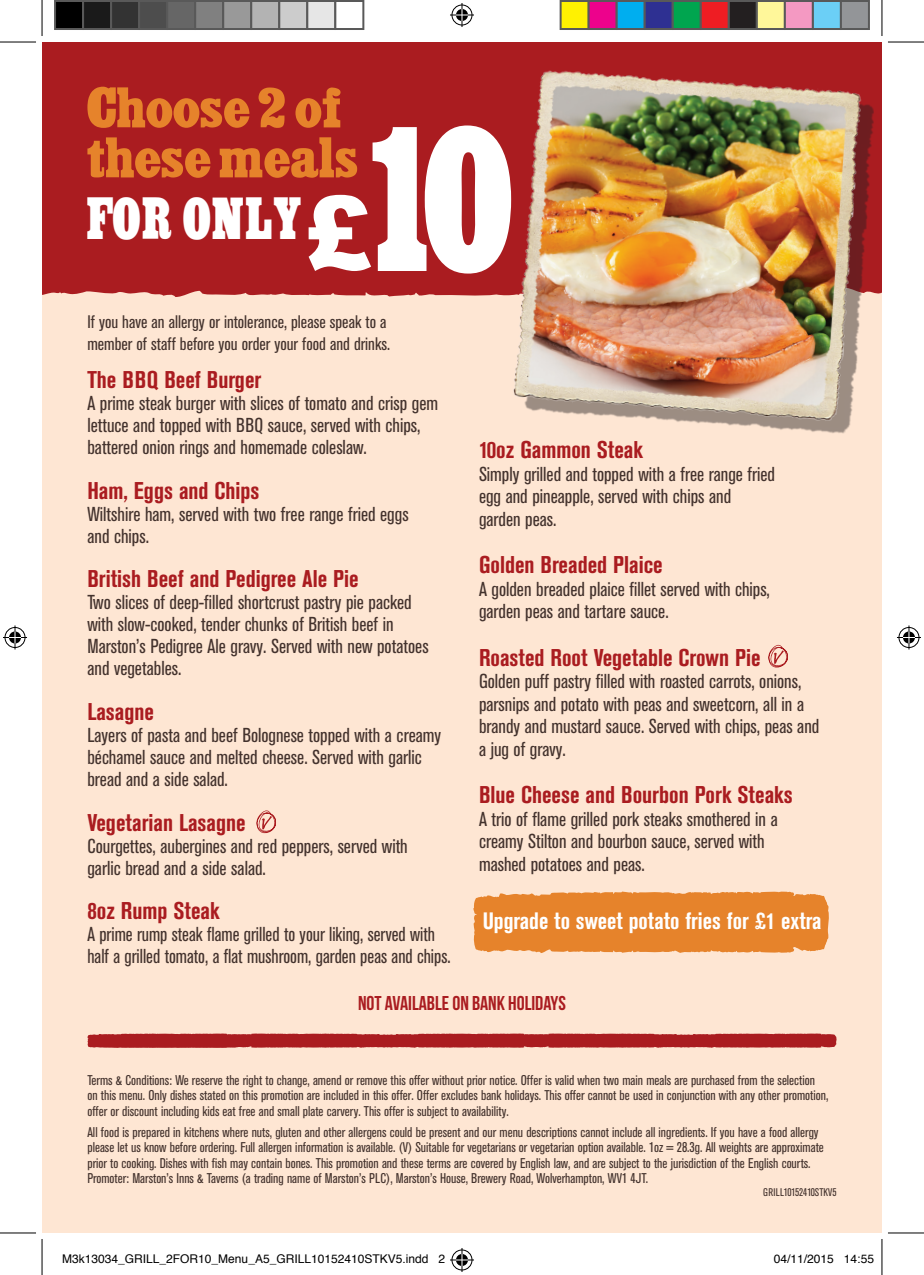
<style>
.page{position:relative;width:924px;height:1275px;background:#fff}
.page>*{position:absolute;margin:0;border:0;box-sizing:border-box;transform-origin:0 0}
.t1{font:159.6px "Cairo";color:#fff}
.t2{font:900 103px "Arial";color:#fff}
.t3{font:46px "Cairo";letter-spacing:.03em;color:#fff;scale:.92 1}
.No_Spacing{font:44.4px/50px "Cairo";color:#e6832b;scale:1.14 1}
.No_Spacing-2{font:700 condensed 24px "Akzidenz Grotesk BE";color:#aa1c20}
.No_Spacing-3{font:700 condensed 23.6px "Akzidenz Grotesk BE";color:#fff}
.No_Spacing-4{font:condensed 20px/22px "Akzidenz Grotesk BE";color:#43322d}
.No_Spacing-5{font:condensed 20px/22px "Akzidenz Grotesk BE";color:#43322d;scale:.96 1}
.No_Spacing-6{font:20px "Bebas Neue";color:#aa1c20}
.No_Spacing-7{font:condensed 18px/22px "Akzidenz Grotesk BE";color:#43322d}
.No_Spacing-8{font:condensed 14px/15.6px "Akzidenz Grotesk BE";color:#43322d}
.t4{font:12px "Helvetica";color:#000}
.No_Spacing-9{font:condensed 11px "Akzidenz Grotesk BE";color:#43322d}
</style>
<div class="page">
<div style="left:42px;top:42px;width:839px;height:1191px;background:#fee6d3"></div>
<div style="left:117px;top:80px;width:678px;height:195px;background:#aa1c20"></div>
<div style="left:189px;top:42px;width:545px;height:38px;background:#aa1c20"></div>
<div style="left:42px;top:42px;width:147px;height:149px;background:#aa1c20"></div>
<div style="left:734px;top:42px;width:147px;height:149px;background:#aa1c20"></div>
<svg style="left:42px;top:191px;width:839px;height:106px"></svg>
<svg style="left:87px;top:1033px;width:749px;height:15px"></svg>
<img style="left:496px;top:50px;width:373px;height:384px">
<svg style="left:473px;top:891px;width:356px;height:62px"></svg>
<svg style="left:256px;top:810px;width:20px;height:24px"></svg>
<svg style="left:768px;top:644px;width:20px;height:24px"></svg>
<hr style="left:0;top:42px;width:36px;height:1px;background:#000">
<hr style="left:887px;top:42px;width:36px;height:1px;background:#000">
<hr style="left:0;top:1232px;width:36px;height:1px;background:#000">
<hr style="left:887px;top:1232px;width:36px;height:1px;background:#000">
<hr style="left:42px;top:0;width:1px;height:36px;background:#000">
<hr style="left:42px;top:1239px;width:1px;height:36px;background:#000">
<hr style="left:881px;top:0;width:1px;height:36px;background:#000">
<hr style="left:881px;top:1239px;width:1px;height:36px;background:#000">
<svg style="left:450px;top:3px;width:24px;height:24px"></svg>
<svg style="left:3px;top:625px;width:24px;height:24px"></svg>
<svg style="left:897px;top:625px;width:23px;height:24px"></svg>
<div style="left:55px;top:1px;width:28px;height:28px;background:#000"></div>
<div style="left:54px;top:0;width:30px;height:30px;border:2px solid #595959"></div>
<div style="left:83px;top:1px;width:28px;height:28px;background:#1a1a1a"></div>
<div style="left:82px;top:0;width:30px;height:30px;border:2px solid #595959"></div>
<div style="left:111px;top:1px;width:28px;height:28px;background:#333"></div>
<div style="left:110px;top:0;width:30px;height:30px;border:2px solid #595959"></div>
<div style="left:139px;top:1px;width:28px;height:28px;background:#4d4d4d"></div>
<div style="left:138px;top:0;width:30px;height:30px;border:2px solid #595959"></div>
<div style="left:167px;top:1px;width:28px;height:28px;background:#666"></div>
<div style="left:166px;top:0;width:30px;height:30px;border:2px solid #595959"></div>
<div style="left:195px;top:1px;width:28px;height:28px;background:#808080"></div>
<div style="left:194px;top:0;width:30px;height:30px;border:2px solid #595959"></div>
<div style="left:223px;top:1px;width:28px;height:28px;background:#999"></div>
<div style="left:222px;top:0;width:30px;height:30px;border:2px solid #595959"></div>
<div style="left:251px;top:1px;width:28px;height:28px;background:#b3b3b3"></div>
<div style="left:250px;top:0;width:30px;height:30px;border:2px solid #595959"></div>
<div style="left:279px;top:1px;width:28px;height:28px;background:#ccc"></div>
<div style="left:278px;top:0;width:30px;height:30px;border:2px solid #595959"></div>
<div style="left:307px;top:1px;width:28px;height:28px;background:#e6e6e6"></div>
<div style="left:306px;top:0;width:30px;height:30px;border:2px solid #595959"></div>
<div style="left:334px;top:0;width:30px;height:30px;border:2px solid #595959"></div>
<div style="left:560px;top:1px;width:28px;height:28px;background:#fff101"></div>
<div style="left:559px;top:0;width:30px;height:30px;border:2px solid #595959"></div>
<div style="left:588px;top:1px;width:28px;height:28px;background:#ed028c"></div>
<div style="left:587px;top:0;width:30px;height:30px;border:2px solid #595959"></div>
<div style="left:616px;top:1px;width:28px;height:28px;background:#00aeef"></div>
<div style="left:615px;top:0;width:30px;height:30px;border:2px solid #595959"></div>
<div style="left:644px;top:1px;width:28px;height:28px;background:#2e3092"></div>
<div style="left:643px;top:0;width:30px;height:30px;border:2px solid #595959"></div>
<div style="left:672px;top:1px;width:28px;height:28px;background:#00a54f"></div>
<div style="left:671px;top:0;width:30px;height:30px;border:2px solid #595959"></div>
<div style="left:700px;top:1px;width:28px;height:28px;background:#ee1d23"></div>
<div style="left:699px;top:0;width:30px;height:30px;border:2px solid #595959"></div>
<div style="left:728px;top:1px;width:28px;height:28px;background:#231f20"></div>
<div style="left:727px;top:0;width:30px;height:30px;border:2px solid #595959"></div>
<div style="left:756px;top:1px;width:28px;height:28px;background:#fff79a"></div>
<div style="left:755px;top:0;width:30px;height:30px;border:2px solid #595959"></div>
<div style="left:784px;top:1px;width:28px;height:28px;background:#f499c2"></div>
<div style="left:783px;top:0;width:30px;height:30px;border:2px solid #595959"></div>
<div style="left:812px;top:1px;width:28px;height:28px;background:#6bcff6"></div>
<div style="left:811px;top:0;width:30px;height:30px;border:2px solid #595959"></div>
<div style="left:840px;top:1px;width:28px;height:28px;background:#939598"></div>
<div style="left:839px;top:0;width:30px;height:30px;border:2px solid #595959"></div>
<svg style="left:450px;top:1248px;width:24px;height:24px"></svg>
<p class="No_Spacing" style="left:87px;top:86px;width:240px">Choose 2 of these meals</p>
<p class="t1" style="left:372px;top:116px;width:144px">10</p>
<p class="t3" style="left:87px;top:194px;width:234px">FOR ONLY</p>
<p class="t2" style="left:303px;top:158px;width:70px">£</p>
<p class="No_Spacing-7" style="left:87px;top:311px;width:304px">If you have an allergy or intolerance, please speak to a member of staff before you order your food and drinks.</p>
<p class="No_Spacing-2" style="left:87px;top:366px;width:175px">The BBQ Beef Burger</p>
<p class="No_Spacing-4" style="left:87px;top:392px;width:352px">A prime steak burger with slices of tomato and crisp gem lettuce and topped with BBQ sauce, served with chips, battered onion rings and homemade coleslaw.</p>
<p class="No_Spacing-2" style="left:87px;top:476px;width:174px">Ham, Eggs and Chips</p>
<p class="No_Spacing-4" style="left:87px;top:503px;width:322px">Wiltshire ham, served with two free range fried eggs and chips.</p>
<p class="No_Spacing-2" style="left:87px;top:565px;width:273px">British Beef and Pedigree Ale Pie</p>
<p class="No_Spacing-4" style="left:87px;top:592px;width:342px">Two slices of deep-filled shortcrust pastry pie packed with slow-cooked, tender chunks of British beef in Marston’s Pedigree Ale gravy. Served with new potatoes and vegetables.</p>
<p class="No_Spacing-2" style="left:87px;top:698px;width:68px">Lasagne</p>
<p class="No_Spacing-4" style="left:87px;top:724px;width:355px">Layers of pasta and beef Bolognese topped with a creamy béchamel sauce and melted cheese. Served with garlic bread and a side salad.</p>
<p class="No_Spacing-2" style="left:87px;top:808px;width:160px">Vegetarian Lasagne</p>
<p class="No_Spacing-4" style="left:87px;top:835px;width:322px">Courgettes, aubergines and red peppers, served with garlic bread and a side salad.</p>
<p class="No_Spacing-2" style="left:87px;top:897px;width:134px">8oz Rump Steak</p>
<p class="No_Spacing-5" style="left:87px;top:924px;width:379px">A prime rump steak flame grilled to your liking, served with half a grilled tomato, a flat mushroom, garden peas and chips.</p>
<p class="No_Spacing-2" style="left:479px;top:436px;width:165px">10oz Gammon Steak</p>
<p class="No_Spacing-4" style="left:479px;top:463px;width:297px">Simply grilled and topped with a free range fried egg and pineapple, served with chips and garden peas.</p>
<p class="No_Spacing-2" style="left:479px;top:551px;width:185px">Golden Breaded Plaice</p>
<p class="No_Spacing-4" style="left:479px;top:578px;width:292px">A golden breaded plaice fillet served with chips, garden peas and tartare sauce.</p>
<p class="No_Spacing-2" style="left:479px;top:643px;width:283px">Roasted Root Vegetable Crown Pie</p>
<p class="No_Spacing-4" style="left:479px;top:670px;width:342px">Golden puff pastry filled with roasted carrots, onions, parsnips and potato with peas and sweetcorn, all in a brandy and mustard sauce. Served with chips, peas and a jug of gravy.</p>
<p class="No_Spacing-2" style="left:479px;top:781px;width:315px">Blue Cheese and Bourbon Pork Steaks</p>
<p class="No_Spacing-4" style="left:479px;top:808px;width:300px">A trio of flame grilled pork steaks smothered in a creamy Stilton and bourbon sauce, served with mashed potatoes and peas.</p>
<p class="No_Spacing-3" style="left:482px;top:907px;width:340px">Upgrade to sweet potato fries for £1 extra</p>
<p class="No_Spacing-6" style="left:358px;top:992px;width:209px">NOT AVAILABLE ON BANK HOLIDAYS</p>
<p class="No_Spacing-8" style="left:87px;top:1072px;width:742px">Terms &amp; Conditions: We reserve the right to change, amend or remove this offer without prior notice. Offer is valid when two main meals are purchased from the selection on this menu. Only dishes stated on this promotion are included in this offer. Offer excludes bank holidays. This offer cannot be used in conjunction with any other promotion, offer or discount including kids eat free and small plate carvery. This offer is subject to availability.</p>
<p class="No_Spacing-8" style="left:87px;top:1124px;width:737px">All food is prepared in kitchens where nuts, gluten and other allergens could be present and our menu descriptions cannot include all ingredients. If you have a food allergy please let us know before ordering. Full allergen information is available. (V) Suitable for vegetarians or vegetarian option available. 1oz = 28.3g. All weights are approximate prior to cooking. Dishes with fish may contain bones. This promotion and these terms are covered by English law, and are subject to the jurisdiction of the English courts.<br>Promoter: Marston’s Inns &amp; Taverns (a trading name of Marston’s PLC), Marston’s House, Brewery Road, Wolverhampton, WV1 4JT.</p>
<p class="No_Spacing-9" style="left:762px;top:1186px;width:75px">GRILL10152410STKV5</p>
<p class="t4" style="left:62px;top:1249px;width:384px">M3k13034_GRILL_2FOR10_Menu_A5_GRILL10152410STKV5.indd 2</p>
<p class="t4" style="left:773px;top:1249px;width:102px">04/11/2015 14:55</p>
</div>
